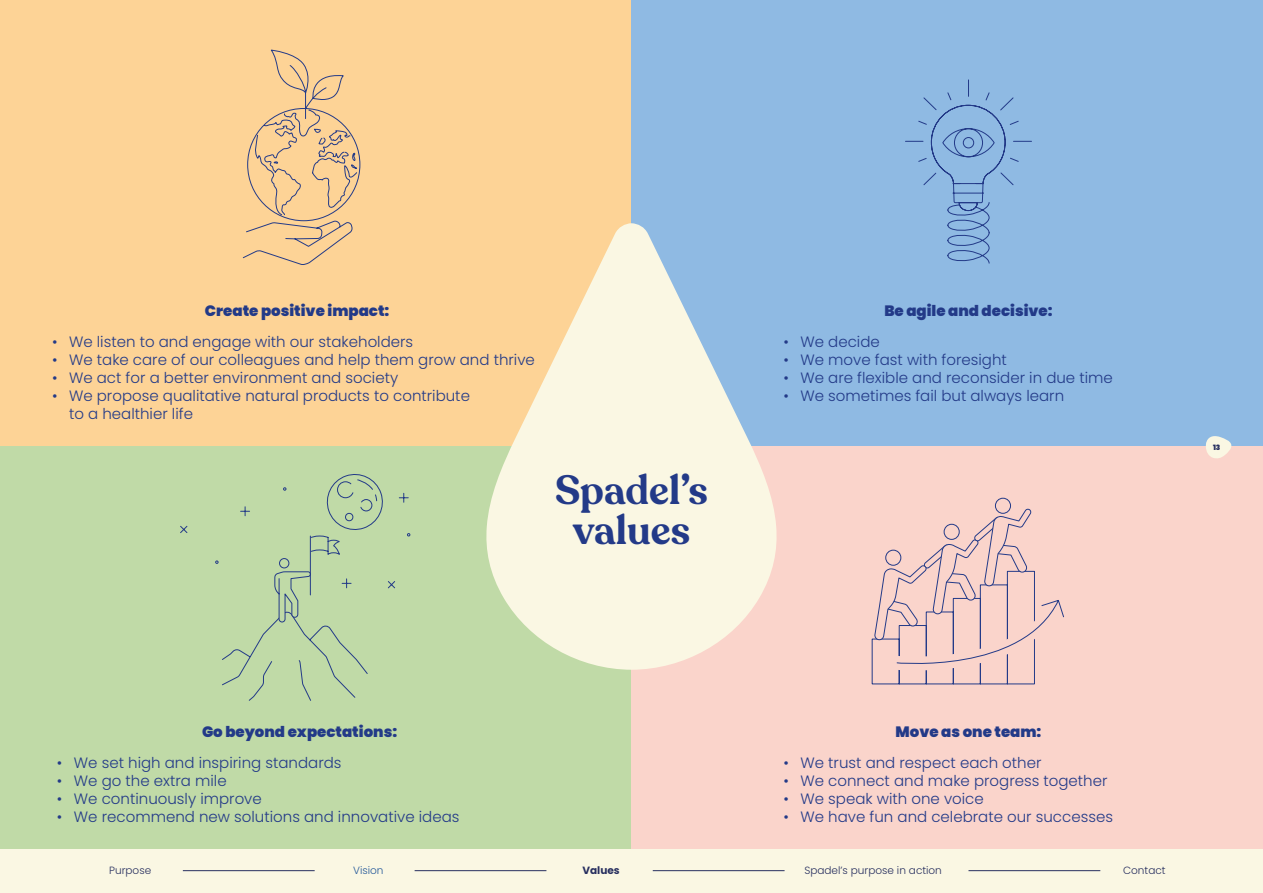
<style>
.page{position:relative;width:1263px;height:893px;background:#fff}
.page>*{position:absolute;margin:0;border:0;box-sizing:border-box;transform-origin:0 0}
.t1{font:600 40.5px/40.5px "Recoleta";color:#233a88;text-align:center}
.t2{font:300 15px/18px "Poppins";color:#233a88}
.body{font:900 15px "Poppins";color:#233a88}
.t3{font:300 10.5px "Poppins";color:#272f5f}
.t4{font:300 10.5px "Poppins";color:#275b9b}
.t5{font:700 10.5px "Poppins";color:#272f5f}
.t6{font:900 7.35px "Poppins";color:#272f5f}
</style>
<div class="page">
<div style="left:0;top:0;width:631px;height:446px;background:#fdd396"></div>
<div style="left:0;top:446px;width:631px;height:447px;background:#c0daa7"></div>
<div style="left:631px;top:0;width:632px;height:446px;background:#8fbae3"></div>
<div style="left:631px;top:446px;width:632px;height:447px;background:#fad4cb"></div>
<svg style="left:486px;top:223px;width:291px;height:447px;fill:#faf7e3"></svg>
<svg style="left:905px;top:79px;width:127px;height:185px"></svg>
<svg style="left:180px;top:474px;width:231px;height:227px"></svg>
<svg style="left:242px;top:50px;width:119px;height:215px"></svg>
<div style="left:995px;top:498px;width:16px;height:16px;border:1px solid #233a88;border-radius:50%"></div>
<svg style="left:871px;top:508px;width:193px;height:177px"></svg>
<svg style="left:1206px;top:436px;width:26px;height:23px"></svg>
<div style="left:0;top:849px;width:1263px;height:44px;background:#faf7e3"></div>
<hr style="left:183px;top:870px;width:132px;height:1px;background:#272f5f">
<hr style="left:415px;top:870px;width:131px;height:1px;background:#272f5f">
<hr style="left:653px;top:870px;width:131px;height:1px;background:#272f5f">
<hr style="left:968px;top:870px;width:132px;height:1px;background:#272f5f">
<p class="body" style="left:205px;top:302px;width:186px">Create positive impact:</p>
<p class="t2" style="left:52px;top:333px;width:363px">• We listen to and engage with our stakeholders</p>
<p class="t2" style="left:52px;top:351px;width:484px">• We take care of our colleagues and help them grow and thrive</p>
<p class="t2" style="left:52px;top:369px;width:348px">• We act for a better environment and society</p>
<p class="t2" style="left:69px;top:387px;width:402px;text-indent:-17px">• We propose qualitative natural products to contribute to a healthier life</p>
<p class="t1" style="left:555px;top:470px;width:154px">Spadel’s values</p>
<p class="body" style="left:884px;top:302px;width:170px">Be agile and decisive:</p>
<p class="t2" style="left:783px;top:333px;width:98px">• We decide</p>
<p class="t2" style="left:783px;top:351px;width:225px">• We move fast with foresight</p>
<p class="t2" style="left:783px;top:369px;width:331px">• We are flexible and reconsider in due time</p>
<p class="t2" style="left:783px;top:387px;width:282px">• We sometimes fail but always learn</p>
<p class="t6" style="left:1213px;top:443px;width:9px">13</p>
<p class="body" style="left:202px;top:723px;width:197px">Go beyond expectations:</p>
<p class="t2" style="left:57px;top:754px;width:286px">• We set high and inspiring standards</p>
<p class="t2" style="left:57px;top:772px;width:171px">• We go the extra mile</p>
<p class="t2" style="left:57px;top:790px;width:206px">• We continuously improve</p>
<p class="t2" style="left:57px;top:808px;width:404px">• We recommend new solutions and innovative ideas</p>
<p class="body" style="left:895px;top:723px;width:147px">Move as one team:</p>
<p class="t2" style="left:783px;top:754px;width:259px">• We trust and respect each other</p>
<p class="t2" style="left:783px;top:772px;width:326px">• We connect and make progress together</p>
<p class="t2" style="left:783px;top:790px;width:202px">• We speak with one voice</p>
<p class="t2" style="left:783px;top:808px;width:331px">• We have fun and celebrate our successes</p>
<p class="t3" style="left:109px;top:864px;width:44px">Purpose</p>
<p class="t4" style="left:353px;top:864px;width:32px">Vision</p>
<p class="t5" style="left:582px;top:864px;width:39px">Values</p>
<p class="t3" style="left:804px;top:864px;width:139px">Spadel’s purpose in action</p>
<p class="t3" style="left:1123px;top:864px;width:44px">Contact</p>
</div>
